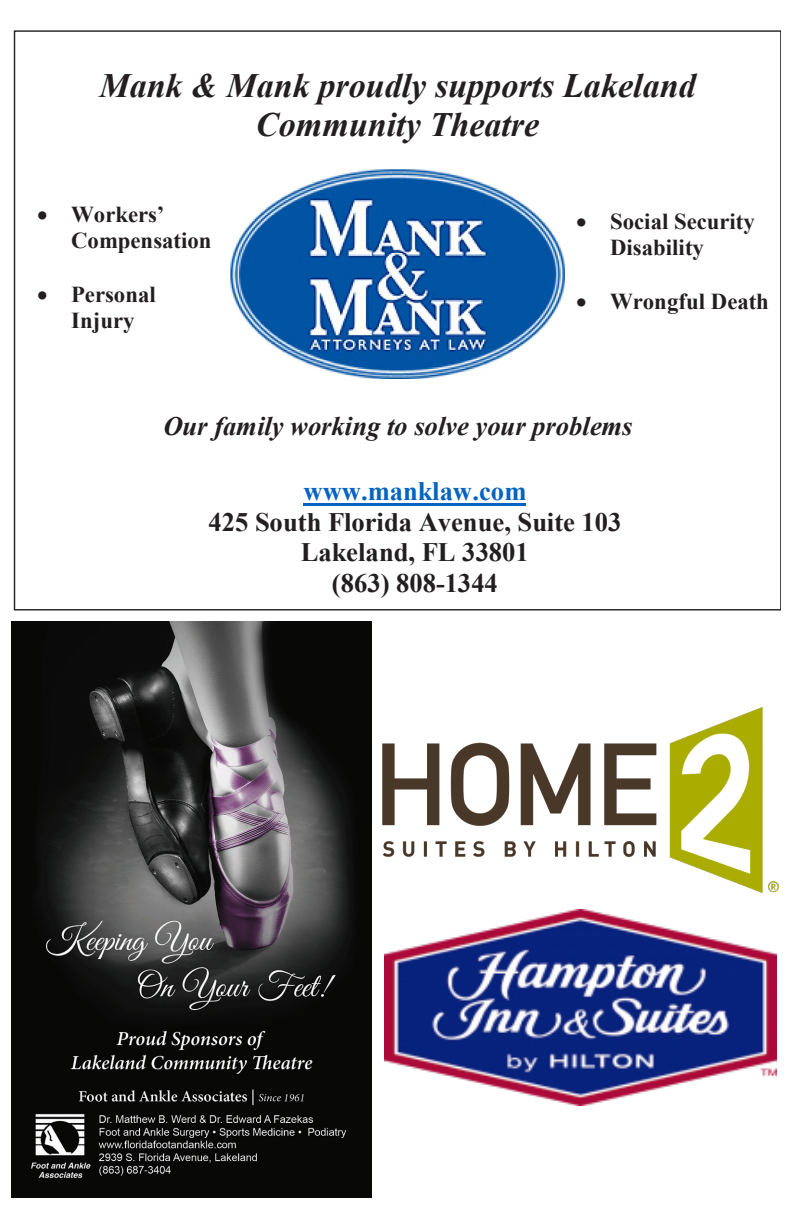
<style>
.page{position:relative;width:792px;height:1224px;background:#fff}
.page>*{position:absolute;margin:0;border:0;box-sizing:border-box;transform-origin:0 0}
.t1{font:italic 700 34.2px/39.2px "Times New Roman";color:#231f20;text-align:center}
.t2{font:700 26.6px/30.6px "Times New Roman";color:#231f20;text-align:center}
.t3{font:italic 700 26.6px "Times New Roman";color:#231f20}
.t4{font:700 22.8px/26px "Times New Roman";color:#231f20}
.s1{color:#0563c1}
</style>
<div class="page">
<hr style="left:304px;top:503px;width:222px;height:3px;background:#0563c1">
<img style="left:231px;top:169px;width:334px;height:210px">
<img style="left:11px;top:621px;width:360px;height:576px">
<img style="left:382px;top:707px;width:396px;height:186px">
<img style="left:384px;top:909px;width:392px;height:196px">
<p class="t1" style="left:99px;top:65px;width:598px">Mank &amp; Mank proudly supports Lakeland<br>Community Theatre</p>
<p class="t4" style="left:71px;top:200px;width:142px;text-indent:-34px">• Workers’<br>Compensation</p>
<p class="t4" style="left:37px;top:281px;width:120px;text-align:center">• Personal<br>Injury</p>
<p class="t4" style="left:610px;top:207px;width:146px;text-indent:-34px">• Social Security<br>Disability</p>
<p class="t4" style="left:576px;top:288px;width:194px">• Wrongful Death</p>
<p class="t3" style="left:163px;top:408px;width:471px">Our family working to solve your problems</p>
<p class="t2" style="left:208px;top:475px;width:414px"><span class="s1">www.manklaw.com<br></span>425 South Florida Avenue, Suite 103<br>Lakeland, FL 33801<br>(863) 808-1344</p>
</div>
